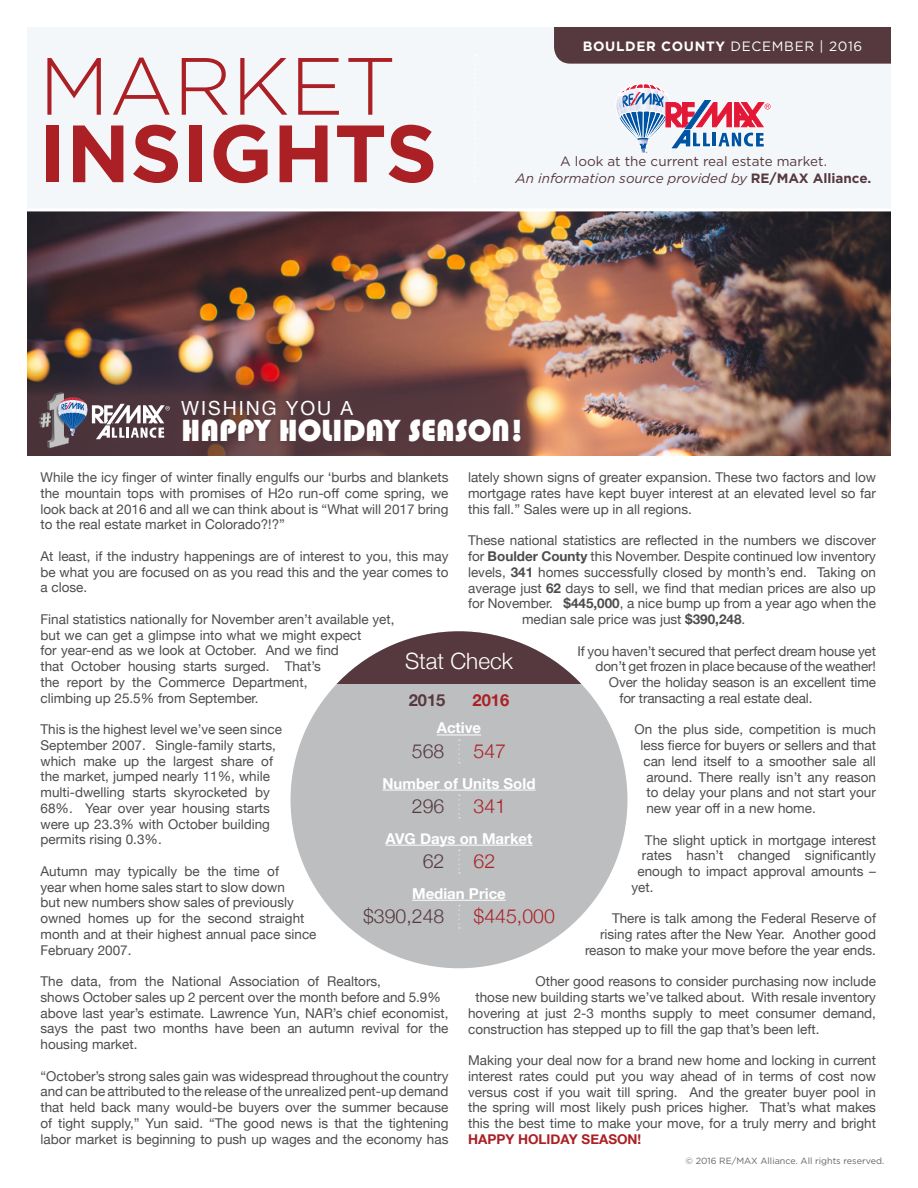
<style>
.page{position:relative;width:918px;height:1188px;background:#fff}
.page>*{position:absolute;margin:0;border:0;box-sizing:border-box;transform-origin:0 0}
.t1{font:700 81px "Gotham";color:#ab2025}
.t2{font:300 81px "Gotham";color:#ab2025}
.t3{font:31.5px "Bauhaus 93";color:#fff}
.t4{font:300 22.5px "Helvetica Neue";color:#fff}
.t5{font:300 19.5px "Helvetica Neue";color:#56393e}
.t6{font:300 19.5px "Helvetica Neue";color:#ab2025}
.t7{font:19.5px "Helvetica Neue";letter-spacing:.1em;color:#fff}
.t8{font:700 16.5px "Helvetica Neue";color:#56393e}
.t9{font:700 16.5px "Helvetica Neue";color:#ab2025}
.t10{font:700 15px "Helvetica Neue";color:#fff}
.t11{font:13.5px/15.8px "Helvetica Neue";color:#4d4d4f;text-align:justify}
.t12{font:13.5px/16.2px "Gotham";color:#56393e;text-align:center}
.t13{font:700 13.5px "Gotham";letter-spacing:.05em;color:#fff}
.t14{font:700 13.5px "Helvetica Neue";color:#ab2025}
.t15{font:9px "Gotham";color:#636466}
.s1{font-weight:400}
.s2{font-style:italic}
.s3{font-weight:700}
</style>
<div class="page">
<div style="left:291px;top:631px;width:336px;height:337px;background:#bcbec0;border-radius:50%"></div>
<svg style="left:337px;top:631px;width:244px;height:52px"></svg>
<img style="left:27px;top:211px;width:864px;height:245px">
<img style="left:27px;top:363px;width:517px;height:93px">
<div style="left:27px;top:27px;width:864px;height:183px;background:#f4f7fa"></div>
<div style="left:554px;top:27px;width:337px;height:37px;background:#56393e"></div>
<hr style="left:27px;top:208px;width:864px;height:3px;background:#fff">
<svg style="left:616px;top:84px;width:155px;height:70px"></svg>
<hr style="left:437px;top:735px;width:44px;height:1px;background:#fff">
<hr style="left:412px;top:900px;width:94px;height:1px;background:#fff">
<svg style="left:458px;top:739px;width:2px;height:24px"></svg>
<svg style="left:458px;top:795px;width:2px;height:24px"></svg>
<svg style="left:458px;top:905px;width:2px;height:24px"></svg>
<svg style="left:458px;top:850px;width:2px;height:24px"></svg>
<hr style="left:382px;top:790px;width:154px;height:1px;background:#fff">
<hr style="left:385px;top:845px;width:148px;height:1px;background:#fff">
<svg style="left:39px;top:392px;width:131px;height:56px"></svg>
<div style="left:177px;top:397px;width:349px;height:49px;background:#56393e"></div>
<h1 class="t2" style="left:39px;top:37px;width:359px">MARKET</h1>
<h1 class="t1" style="left:39px;top:104px;width:400px">INSIGHTS</h1>
<p class="t13" style="left:583px;top:38px;width:281px">BOULDER COUNTY <span class="s1">DECEMBER | 2016</span></p>
<p class="t12" style="left:516px;top:153px;width:357px">A look at the current real estate market.<br><span class="s2">An information source provided by</span> <span class="s3">RE/MAX Alliance.</span></p>
<h3 class="t7" style="left:181px;top:394px;width:174px">WISHING YOU A</h3>
<h2 class="t3" style="left:181px;top:413px;width:344px">HAPPY HOLIDAY SEASON!</h2>
<p class="t11" style="left:40px;top:470px;width:410px">While the icy finger of winter finally engulfs our ‘burbs and blankets the mountain tops with promises of H2o run-off come spring, we look back at 2016 and all we can think about is “What will 2017 bring to the real estate market in Colorado?!?”</p>
<p class="t11" style="left:40px;top:549px;width:410px">At least, if the industry happenings are of interest to you, this may be what you are focused on as you read this and the year comes to a close.</p>
<p class="t11" style="left:40px;top:612px;width:356px;text-align:left">Final statistics nationally for November aren’t available yet, but we can get a glimpse into what we might expect<br>for year-end as we look at October. And we find<br>that October housing starts surged. That’s<br>the report by the Commerce Department,<br>climbing up 25.5% from September.</p>
<p class="t11" style="left:40px;top:722px;width:243px;text-align:left">This is the highest level we’ve seen since September 2007. Single-family starts, which make up the largest share of the market, jumped nearly 11%, while multi-dwelling starts skyrocketed by 68%. Year over year housing starts were up 23.3% with October building permits rising 0.3%.</p>
<p class="t11" style="left:40px;top:864px;width:278px;text-align:left">Autumn may typically be the time of<br>year when home sales start to slow down<br>but new numbers show sales of previously owned homes up for the second straight month and at their highest annual pace since February 2007.</p>
<p class="t11" style="left:40px;top:974px;width:410px;text-align:left">The data, from the National Association of Realtors,<br>shows October sales up 2 percent over the month before and 5.9% above last year’s estimate. Lawrence Yun, NAR’s chief economist, says the past two months have been an autumn revival for the housing market.</p>
<p class="t11" style="left:40px;top:1069px;width:410px">“October’s strong sales gain was widespread throughout the country and can be attributed to the release of the unrealized pent-up demand that held back many would-be buyers over the summer because of tight supply,” Yun said. “The good news is that the tightening labor market is beginning to push up wages and the economy has</p>
<p class="t11" style="left:468px;top:470px;width:409px">lately shown signs of greater expansion. These two factors and low mortgage rates have kept buyer interest at an elevated level so far this fall.” Sales were up in all regions.</p>
<p class="t11" style="left:468px;top:533px;width:409px">These national statistics are reflected in the numbers we discover</p>
<p class="t11" style="left:468px;top:549px;width:409px">for <span class="s3">Boulder County</span> this November. Despite continued low inventory</p>
<p class="t11" style="left:468px;top:565px;width:409px">levels, <span class="s3">341</span> homes successfully closed by month’s end. Taking on</p>
<p class="t11" style="left:468px;top:581px;width:409px">average just <span class="s3">62</span> days to sell, we find that median prices are also up</p>
<p class="t11" style="left:468px;top:596px;width:409px">for November. <span class="s3">$445,000</span>, a nice bump up from a year ago when the</p>
<p class="t11" style="left:522px;top:612px;width:225px">median sale price was just <span class="s3">$390,248</span>.</p>
<p class="t11" style="left:578px;top:644px;width:300px">If you haven’t secured that perfect dream house yet</p>
<p class="t11" style="left:595px;top:659px;width:282px">don’t get frozen in place because of the weather!</p>
<p class="t11" style="left:609px;top:675px;width:269px">Over the holiday season is an excellent time</p>
<p class="t11" style="left:620px;top:691px;width:194px">for transacting a real estate deal.</p>
<p class="t11" style="left:634px;top:722px;width:243px">On the plus side, competition is much</p>
<p class="t11" style="left:640px;top:738px;width:237px">less fierce for buyers or sellers and that</p>
<p class="t11" style="left:643px;top:754px;width:234px">can lend itself to a smoother sale all</p>
<p class="t11" style="left:646px;top:770px;width:231px">around. There really isn’t any reason</p>
<p class="t11" style="left:646px;top:785px;width:231px">to delay your plans and not start your</p>
<p class="t11" style="left:646px;top:801px;width:171px">new year off in a new home.</p>
<p class="t11" style="left:645px;top:833px;width:232px">The slight uptick in mortgage interest</p>
<p class="t11" style="left:642px;top:848px;width:236px">rates hasn’t changed significantly</p>
<p class="t11" style="left:637px;top:864px;width:240px">enough to impact approval amounts –</p>
<p class="t11" style="left:632px;top:880px;width:24px">yet.</p>
<p class="t11" style="left:585px;top:911px;width:293px;text-align:right">There is talk among the Federal Reserve of rising rates after the New Year. Another good reason to make your move before the year ends.</p>
<p class="t11" style="left:536px;top:974px;width:342px">Other good reasons to consider purchasing now include</p>
<p class="t11" style="left:476px;top:990px;width:402px">those new building starts we’ve talked about. With resale inventory</p>
<p class="t11" style="left:468px;top:1006px;width:409px">hovering at just 2-3 months supply to meet consumer demand,</p>
<p class="t11" style="left:468px;top:1022px;width:353px">construction has stepped up to fill the gap that’s been left.</p>
<p class="t11" style="left:468px;top:1053px;width:409px">Making your deal now for a brand new home and locking in current interest rates could put you way ahead of in terms of cost now versus cost if you wait till spring. And the greater buyer pool in the spring will most likely push prices higher. That’s what makes this the best time to make your move, for a truly merry and bright</p>
<p class="t14" style="left:468px;top:1128px;width:175px">HAPPY HOLIDAY SEASON!</p>
<h3 class="t4" style="left:405px;top:643px;width:109px">Stat Check</h3>
<p class="t8" style="left:409px;top:687px;width:38px">2015</p>
<p class="t9" style="left:473px;top:687px;width:38px">2016</p>
<p class="t10" style="left:437px;top:716px;width:46px">Active</p>
<h3 class="t5" style="left:412px;top:735px;width:34px">568</h3>
<h3 class="t6" style="left:474px;top:735px;width:34px">547</h3>
<p class="t10" style="left:382px;top:771px;width:155px">Number of Units Sold</p>
<h3 class="t5" style="left:412px;top:790px;width:34px">296</h3>
<h3 class="t6" style="left:474px;top:790px;width:34px">341</h3>
<p class="t10" style="left:385px;top:827px;width:149px">AVG Days on Market</p>
<h3 class="t5" style="left:423px;top:845px;width:23px">62</h3>
<h3 class="t6" style="left:474px;top:845px;width:23px">62</h3>
<p class="t10" style="left:412px;top:882px;width:95px">Median Price</p>
<h3 class="t5" style="left:363px;top:900px;width:83px">$390,248</h3>
<h3 class="t6" style="left:474px;top:900px;width:83px">$445,000</h3>
<p class="t15" style="left:686px;top:1155px;width:200px">© 2016 RE/MAX Alliance. All rights reserved.</p>
</div>
